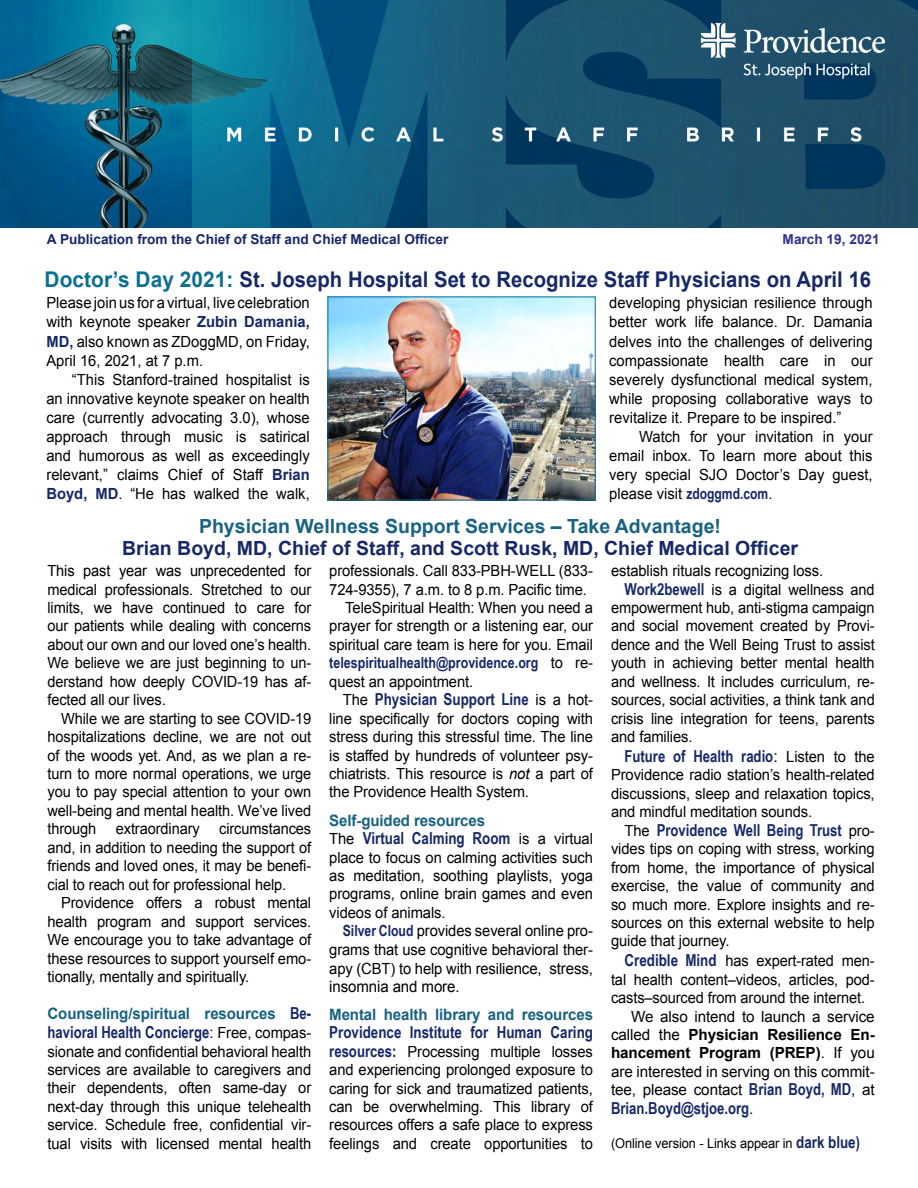
<style>
.page{position:relative;width:918px;height:1188px;background:#fff}
.page>*{position:absolute;margin:0;border:0;box-sizing:border-box;transform-origin:0 0}
.t1{font:700 21.6px "Arial";color:#162867;scale:.94 1}
.t2{font:700 19.5px "Arial";color:#162867}
.t3{font:700 19.5px "Arial";color:#186382}
.t4{font:700 16.5px "Arial Narrow";color:#162867}
.t5{font:700 15.6px "Arial";letter-spacing:-.005em;color:#176281;scale:.96 1}
.t6{font:15.6px "Arial";letter-spacing:-.005em;color:#000;scale:.96 1}
.t7{font:15.3px/18.5px "Arial";letter-spacing:-.005em;color:#000;text-align:justify;scale:.96 1}
.t8{font:15.3px/18.5px "Arial";letter-spacing:-.005em;color:#000;text-align:justify;scale:.95 1}
.t9{font:15.3px/18.5px "Arial";letter-spacing:-.005em;color:#000;text-align:justify}
.t10{font:700 13.65px "Arial";color:#162867}
.t11{font:700 13.65px "Arial";color:#2f328d}
.t12{font:13.5px "Arial";letter-spacing:-.005em;color:#000;scale:.95 1}
.s1{color:#0c7094}
.s2{font-weight:700;color:#162867}
.s3{font-family:"Arial Narrow";font-weight:700;color:#162867}
.s4{font-family:"Arial";font-weight:400;font-size:15.3px;color:#000}
.s5{font-style:italic}
.s6{font-size:15.6px}
.s7{font-family:"Arial Narrow";font-weight:700;font-size:16.5px;color:#162867}
.s8{font-family:"Arial";font-weight:400;color:#000}
.s9{font-weight:700}
.s10{font-family:"Arial Narrow";font-size:16.5px;color:#162867}
.s11{font-family:"Arial";font-weight:400;font-size:15.6px;color:#000}
</style>
<div class="page">
<img style="left:0;top:0;width:918px;height:228px">
<img style="left:330px;top:299px;width:263px;height:199px">
<p class="t10" style="left:47px;top:231px;width:403px">A Publication from the Chief of Staff and Chief Medical Officer</p>
<p class="t11" style="left:783px;top:230px;width:99px">March 19, 2021</p>
<p class="t1" style="left:45px;top:265px;width:881px"><span class="s1">Doctor’s Day 2021:</span> St. Joseph Hospital Set to Recognize Staff Physicians on April 16</p>
<p class="t7" style="left:46px;top:294px;width:276px;line-height:19px">Please join us for a virtual, live celebration with keynote speaker <span class="s2">Zubin Damania, MD,</span> also known as ZDoggMD, on Friday, April 16, 2021, at 7 p.m.</p>
<p class="t7" style="left:46px;top:370px;width:276px;line-height:19px;text-indent:26px">“This Stanford-trained hospitalist is an innovative keynote speaker on health care (currently advocating 3.0), whose approach through music is satirical and humorous as well as exceedingly relevant,” claims Chief of Staff <span class="s2">Brian Boyd, MD</span>. “He has walked the walk,</p>
<p class="t7" style="left:609px;top:294px;width:276px;line-height:19px">developing physician resilience through better work life balance. Dr. Damania delves into the challenges of delivering compassionate health care in our severely dysfunctional medical system, while proposing collaborative ways to revitalize it. Prepare to be inspired.”</p>
<p class="t7" style="left:609px;top:427px;width:276px;line-height:19px;text-indent:30px">Watch for your invitation in your email inbox. To learn more about this very special SJO Doctor’s Day guest, please visit <span class="s3">zdoggmd.com</span>.</p>
<p class="t3" style="left:199px;top:513px;width:523px">Physician Wellness Support Services – Take Advantage!</p>
<p class="t2" style="left:122px;top:535px;width:678px">Brian Boyd, MD, Chief of Staff, and Scott Rusk, MD, Chief Medical Officer</p>
<p class="t8" style="left:48px;top:562px;width:279px">This past year was unprecedented for medical professionals. Stretched to our limits, we have continued to care for our patients while dealing with concerns about our own and our loved one’s health.<br>We believe we are just beginning to un&shy;derstand how deeply COVID-19 has af&shy;fected all our lives.</p>
<p class="t8" style="left:48px;top:709px;width:279px;text-indent:13px">While we are starting to see COVID-19 hospitalizations decline, we are not out of the woods yet. And, as we plan a re&shy;turn to more normal operations, we urge you to pay special attention to your own well-being and mental health. We’ve lived through</p>
<p class="t7" style="left:329px;top:562px;width:276px">professionals. Call 833-PBH-WELL (833-<br>724-9355), 7 a.m. to 8 p.m. Pacific time.</p>
<p class="t7" style="left:329px;top:599px;width:276px;text-indent:16px">TeleSpiritual Health: When you need a prayer for strength or a listening ear, our spiritual care team is here for you. Email <span class="s3">telespiritualhealth@providence.org</span> to re&shy;quest an appointment.</p>
<p class="t4" style="left:343px;top:687px;width:252px"><span class="s4">The</span> Physician Support Line <span class="s4">is a hot-</span></p>
<p class="t7" style="left:329px;top:709px;width:276px">line specifically for doctors coping with stress during this stressful time. The line is staffed by hundreds of volunteer psy&shy;chiatrists. This resource is <span class="s5">not</span> a part of the Providence Health System.</p>
<p class="t5" style="left:329px;top:810px;width:164px">Self-guided resources</p>
<p class="t4" style="left:329px;top:826px;width:265px"><span class="s4">The</span> Virtual Calming Room <span class="s4">is a virtual</span></p>
<p class="t7" style="left:329px;top:848px;width:276px">place to focus on calming activities such as meditation, soothing playlists, yoga programs, online brain games and even videos of animals.</p>
<p class="t7" style="left:329px;top:922px;width:276px;text-indent:14px"><span class="s3">Silver Cloud</span> provides several online pro&shy;grams that use cognitive behavioral ther&shy;apy (CBT) to help with resili<span class="s6">ence, stress,</span></p>
<p class="t6" style="left:329px;top:977px;width:137px">insomnia and more.</p>
<p class="t5" style="left:329px;top:1004px;width:276px">Mental health library and resources</p>
<p class="t4" style="left:329px;top:1020px;width:265px">Providence Institute for Human Caring</p>
<p class="t7" style="left:329px;top:1042px;width:276px"><span class="s7">resources:</span> Processing multiple losses and experiencing prolonged exposure to caring for sick and traumatized patients, can be overwhelming. This library of resources offers a safe place to express feelings and create opportunities to</p>
<p class="t7" style="left:611px;top:562px;width:223px">establish rituals recognizing loss.</p>
<p class="t8" style="left:611px;top:580px;width:279px;text-indent:14px"><span class="s7">Work2bewell</span> is a digital wellness and empowerment hub, anti-stigma campaign and social movement created by Provi&shy;dence and the Well Being Trust to assist youth in achieving better mental health and wellness. It includes curriculum, re&shy;sources, social activities, a think tank and crisis line integration for teens, parents and families.</p>
<p class="t4" style="left:625px;top:744px;width:252px">Future of Health radio<span class="s8">:</span> <span class="s4">Listen to the</span></p>
<p class="t7" style="left:611px;top:766px;width:276px">Providence radio station’s health-related discussions, sleep and relaxation topics, and mindful meditation sounds.</p>
<p class="t4" style="left:625px;top:817px;width:252px"><span class="s4">The</span> Providence Well Being Trust <span class="s4">pro-</span></p>
<p class="t7" style="left:611px;top:840px;width:276px">vides tips on coping with stress, working from home, the importance of physical exercise, the value of community and so much more. Explore insights and re&shy;sources on this external website to help guide that journey.</p>
<p class="t8" style="left:611px;top:952px;width:279px;text-indent:14px"><span class="s7">Credible Mind</span> has expert-rated men&shy;tal health content–videos, articles, pod&shy;casts–sourced from around the internet.</p>
<p class="t9" style="left:611px;top:1007px;width:265px;text-indent:20px">We also intend to launch a service called the <span class="s9">Physician Resilience En&shy;hancement Program (PREP)</span>. If you are interested in serving on this commit&shy;tee, please contact <span class="s7">Brian Boyd, MD</span>, at</p>
<p class="t4" style="left:611px;top:1096px;width:144px">Brian.Boyd@stjoe.org<span class="s4">.</span></p>
<p class="t12" style="left:611px;top:1134px;width:264px">(Online version - Links appear in <span class="s7">dark blue)</span></p>
<p class="t8" style="left:48px;top:820px;width:279px;text-indent:172px">circumstances and, in addition to needing the support of friends and loved ones, it may be benefi&shy;cial to reach out for professional help.</p>
<p class="t7" style="left:48px;top:894px;width:276px;text-indent:14px">Providence offers a robust mental health program and support services.<br>We encourage you to take advantage of these resources to support yourself emo&shy;tionally, mentally and spiritually.</p>
<p class="t5" style="left:48px;top:1003px;width:276px">Counseling/spiritual resources <span class="s10">Be-</span></p>
<p class="t4" style="left:48px;top:1020px;width:265px">havioral Health Concierge<span class="s11">:</span> <span class="s4">Free, compas-</span></p>
<p class="t7" style="left:48px;top:1042px;width:276px">sionate and confidential behavioral health services are available to caregivers and their dependents, often same-day or next-day through this unique telehealth service. Schedule free, confidential vir&shy;tual visits with licensed mental health</p>
<p class="t8" style="left:116px;top:820px;width:90px">extraordinary</p>
</div>
